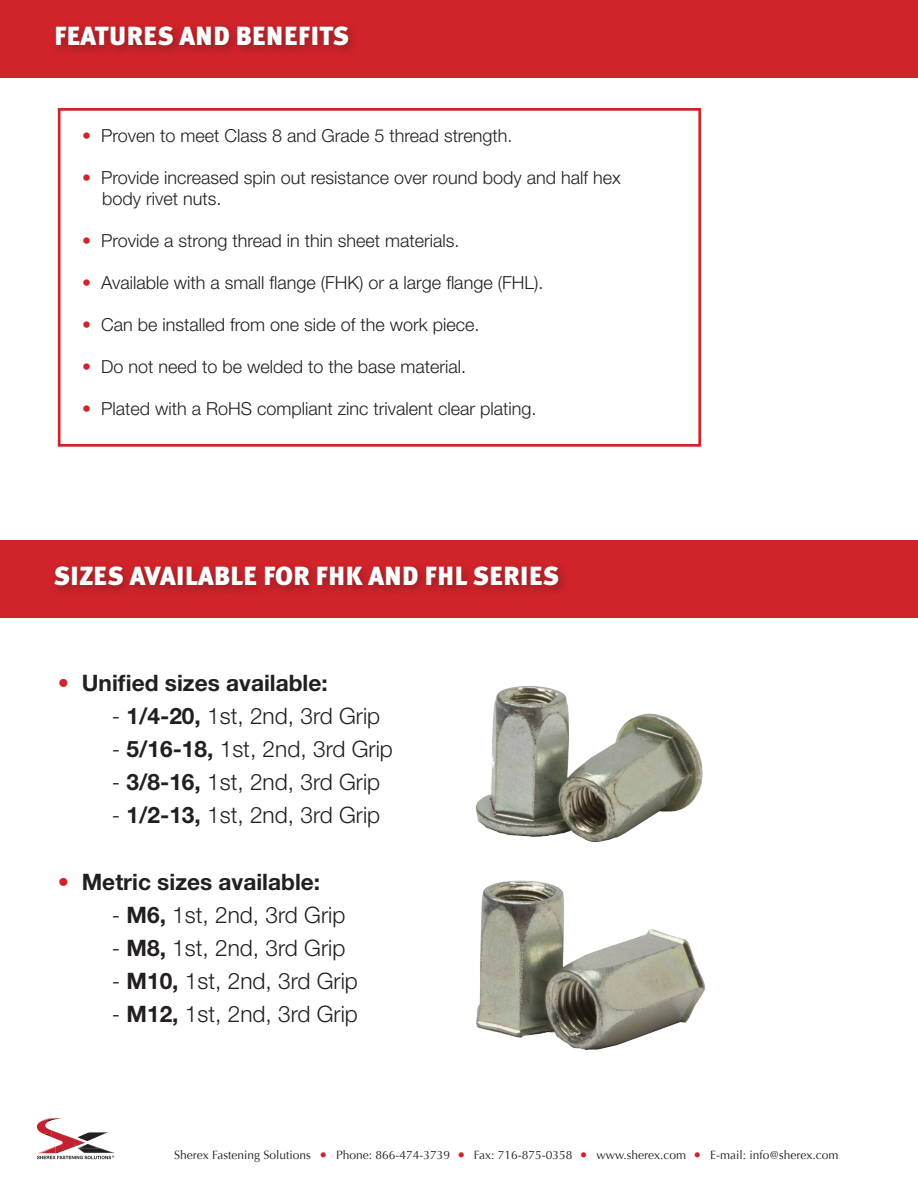
<style>
.page{position:relative;width:918px;height:1188px;background:#fff}
.page>*{position:absolute;margin:0;border:0;box-sizing:border-box;transform-origin:0 0}
.t1{font:900 26.25px "Meta Plus";color:#fff}
.t2{font:300 22.65px "Helvetica Neue LT Std";color:#231f20}
.t3{font:700 22.65px "Helvetica Neue LT Std";color:#231f20}
.t4{font:300 18px/21px "Helvetica Neue LT Std";color:#231f20}
.t5{font:12px "Optima";color:#231f20}
.s1{color:#d1232a}
.s2{font-weight:300;color:#d1232a}
.s3{font-weight:700}
.s4{font-size:15px;color:#d1232a}
</style>
<div class="page">
<div style="left:0;top:0;width:918px;height:77px;background:#d1232a"></div>
<div style="left:0;top:540px;width:918px;height:77px;background:#d1232a"></div>
<div style="left:51px;top:22px;width:308px;height:35px;background:#231f20;opacity:.4"></div>
<div style="left:50px;top:562px;width:519px;height:35px;background:#231f20;opacity:.4"></div>
<div style="left:58px;top:108px;width:643px;height:339px;background:#fff;border:3px solid #d1232a"></div>
<img style="left:476px;top:880px;width:230px;height:170px">
<img style="left:476px;top:686px;width:227px;height:156px">
<svg style="left:37px;top:1118px;width:77px;height:41px"></svg>
<h1 class="t1" style="left:54px;top:21px;width:297px">FEATURES AND BENEFITS</h1>
<p class="t4" style="left:82px;top:125px;width:432px"><span class="s1">•</span> Proven to meet Class 8 and Grade 5 thread strength.</p>
<p class="t4" style="left:102px;top:167px;width:520px;text-indent:-20px"><span class="s1">•</span> Provide increased spin out resistance over round body and half hex body rivet nuts.</p>
<p class="t4" style="left:82px;top:230px;width:379px"><span class="s1">•</span> Provide a strong thread in thin sheet materials.</p>
<p class="t4" style="left:82px;top:272px;width:463px"><span class="s1">•</span> Available with a small flange (FHK) or a large flange (FHL).</p>
<p class="t4" style="left:82px;top:314px;width:399px"><span class="s1">•</span> Can be installed from one side of the work piece.</p>
<p class="t4" style="left:82px;top:356px;width:386px"><span class="s1">•</span> Do not need to be welded to the base material.</p>
<p class="t4" style="left:82px;top:398px;width:456px"><span class="s1">•</span> Plated with a RoHS compliant zinc trivalent clear plating.</p>
<h1 class="t1" style="left:54px;top:561px;width:507px">SIZES AVAILABLE FOR FHK AND FHL SERIES</h1>
<p class="t3" style="left:58px;top:669px;width:271px"><span class="s2">•</span> Unified sizes available:</p>
<p class="t2" style="left:112px;top:702px;width:270px">- <span class="s3">1/4-20,</span> 1st, 2nd, 3rd Grip</p>
<p class="t2" style="left:112px;top:735px;width:283px">- <span class="s3">5/16-18,</span> 1st, 2nd, 3rd Grip</p>
<p class="t2" style="left:112px;top:768px;width:270px">- <span class="s3">3/8-16,</span> 1st, 2nd, 3rd Grip</p>
<p class="t2" style="left:112px;top:802px;width:270px">- <span class="s3">1/2-13,</span> 1st, 2nd, 3rd Grip</p>
<p class="t3" style="left:58px;top:868px;width:264px"><span class="s2">•</span> Metric sizes available:</p>
<p class="t2" style="left:112px;top:901px;width:235px">- <span class="s3">M6,</span> 1st, 2nd, 3rd Grip</p>
<p class="t2" style="left:112px;top:934px;width:235px">- <span class="s3">M8,</span> 1st, 2nd, 3rd Grip</p>
<p class="t2" style="left:112px;top:967px;width:248px">- <span class="s3">M10,</span> 1st, 2nd, 3rd Grip</p>
<p class="t2" style="left:112px;top:1000px;width:248px">- <span class="s3">M12,</span> 1st, 2nd, 3rd Grip</p>
<p class="t5" style="left:174px;top:1148px;width:666px">Sherex Fastening Solutions <span class="s4">•</span> Phone: 866-474-3739 <span class="s4">•</span> Fax: 716-875-0358 <span class="s4">•</span> www.sherex.com <span class="s4">•</span> E-mail: info@sherex.com</p>
</div>
